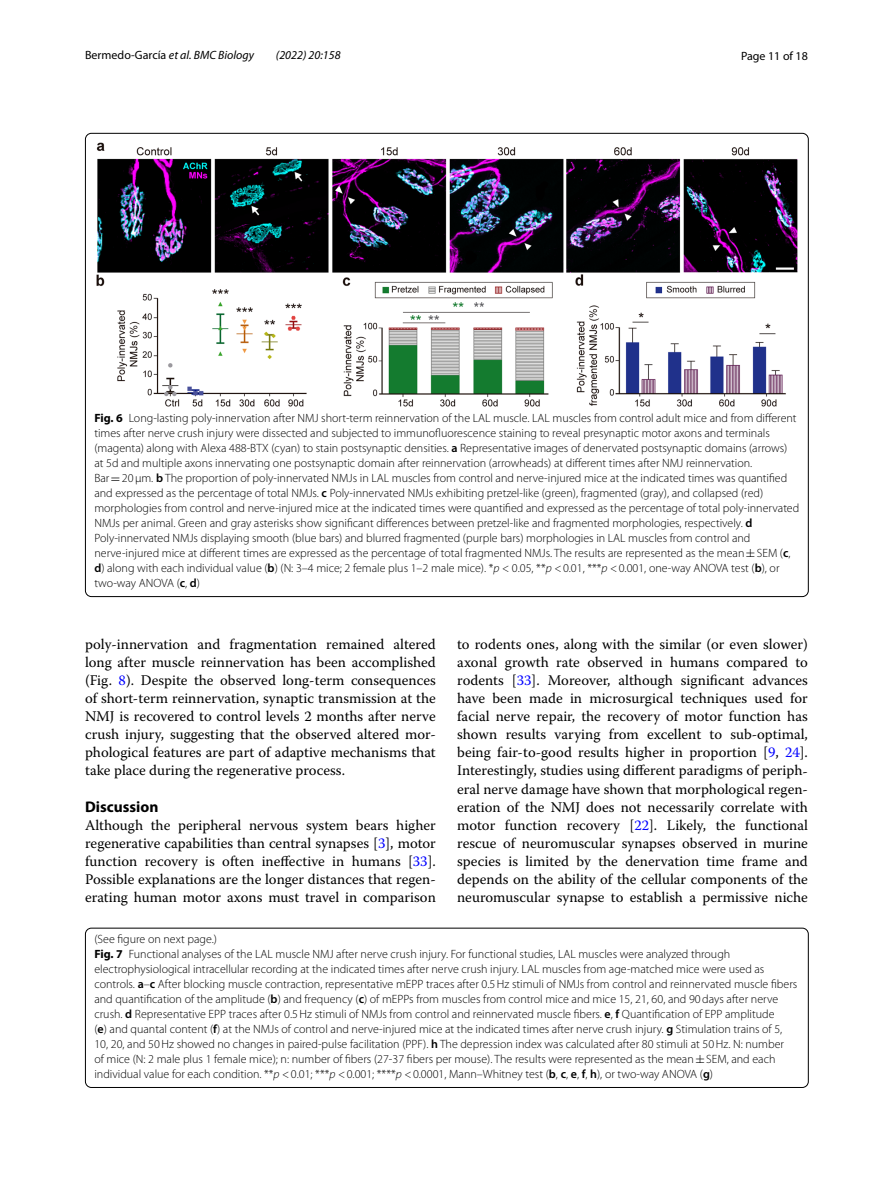
<style>
.page{position:relative;width:893px;height:1187px;background:#fff}
.page>*{position:absolute;margin:0;border:0;box-sizing:border-box;transform-origin:0 0}
.t1{font:700 15.45px "Myriad Pro";color:#000}
.t2{font:14.7px/18px "Warnock Pro";color:#000;text-align:justify}
.t3{font:300 12px/15px "Myriad Pro";color:#000}
.t4{font:italic 12px "Myriad Pro";color:#000}
.t5{font:12px "Myriad Pro";color:#000}
.s1{font-style:normal}
.s2{font-weight:700}
.s3{font-weight:600}
.s4{font-family:"MTSY";font-weight:400}
.s5{font-style:italic}
.s6{color:#00f}
</style>
<div class="page">
<img style="left:97px;top:142px;width:700px;height:265px">
<div style="left:85px;top:927px;width:723px;height:160px;border:1px solid #000;border-radius:6px"></div>
<p class="t4" style="left:85px;top:48px;width:171px"><span class="s1">Bermedo‑García</span> et al. BMC Biology</p>
<p class="t4" style="left:276px;top:48px;width:66px">(2022) 20:158</p>
<p class="t5" style="left:741px;top:48px;width:68px">Page 11 of 18</p>
<p class="t3" style="left:94px;top:411px;width:706px"><span class="s2">Fig. 6</span> Long-lasting poly-innervation after NMJ short-term reinnervation of the LAL muscle. LAL muscles from control adult mice and from different times after nerve crush injury were dissected and subjected to immunofluorescence staining to reveal presynaptic motor axons and terminals (magenta) along with Alexa 488-BTX (cyan) to stain postsynaptic densities. <span class="s3">a</span> Representative images of denervated postsynaptic domains (arrows) at 5d and multiple axons innervating one postsynaptic domain after reinnervation (arrowheads) at different times after NMJ reinnervation.<br>Bar<span class="s4">=</span>20μm. <span class="s3">b</span> The proportion of poly-innervated NMJs in LAL muscles from control and nerve-injured mice at the indicated times was quantified and expressed as the percentage of total NMJs. <span class="s3">c</span> Poly-innervated NMJs exhibiting pretzel-like (green), fragmented (gray), and collapsed (red) morphologies from control and nerve-injured mice at the indicated times were quantified and expressed as the percentage of total poly-innervated NMJs per animal. Green and gray asterisks show significant differences between pretzel-like and fragmented morphologies, respectively. <span class="s3">d </span>Poly-innervated NMJs displaying smooth (blue bars) and blurred fragmented (purple bars) morphologies in LAL muscles from control and nerve-injured mice at different times are expressed as the percentage of total fragmented NMJs. The results are represented as the mean<span class="s4">±</span>SEM (<span class="s3">c</span>, <span class="s3">d</span>) along with each individual value (<span class="s3">b</span>) (N: 3–4 mice; 2 female plus 1–2 male mice). *<span class="s5">p</span> &lt; 0.05, **<span class="s5">p</span> &lt;0.01, ***<span class="s5">p</span> &lt;0.001, one-way ANOVA test (<span class="s3">b</span>), or two-way ANOVA (<span class="s3">c</span>, <span class="s3">d</span>)</p>
<p class="t2" style="left:85px;top:635px;width:352px">poly-innervation and fragmentation remained altered long after muscle reinnervation has been accomplished (Fig. <span class="s6">8</span>). Despite the observed long-term consequences of short-term reinnervation, synaptic transmission at the NMJ is recovered to control levels 2 months after nerve crush injury, suggesting that the observed altered mor&shy;phological features are part of adaptive mechanisms that take place during the regenerative process.</p>
<p class="t1" style="left:85px;top:796px;width:75px">Discussion</p>
<p class="t2" style="left:85px;top:815px;width:352px">Although the peripheral nervous system bears higher regenerative capabilities than central synapses [<span class="s6">3</span>], motor function recovery is often ineffective in humans [<span class="s6">33</span>].<br>Possible explanations are the longer distances that regen&shy;erating human motor axons must travel in comparison</p>
<p class="t3" style="left:94px;top:931px;width:124px">(See figure on next page.)</p>
<p class="t2" style="left:457px;top:635px;width:352px">to rodents ones, along with the similar (or even slower) axonal growth rate observed in humans compared to rodents [<span class="s6">33</span>]. Moreover, although significant advances have been made in microsurgical techniques used for facial nerve repair, the recovery of motor function has shown results varying from excellent to sub-optimal, being fair-to-good results higher in proportion [<span class="s6">9</span>, <span class="s6">24</span>].<br>Interestingly, studies using different paradigms of periph&shy;eral nerve damage have shown that morphological regen&shy;eration of the NMJ does not necessarily correlate with motor function recovery [<span class="s6">22</span>]. Likely, the functional rescue of neuromuscular synapses observed in murine species is limited by the denervation time frame and depends on the ability of the cellular components of the neuromuscular synapse to establish a permissive niche</p>
<p class="t3" style="left:94px;top:946px;width:704px"><span class="s2">Fig. 7</span> Functional analyses of the LAL muscle NMJ after nerve crush injury. For functional studies, LAL muscles were analyzed through electrophysiological intracellular recording at the indicated times after nerve crush injury. LAL muscles from age-matched mice were used as controls. <span class="s3">a</span>–<span class="s3">c</span> After blocking muscle contraction, representative mEPP traces after 0.5Hz stimuli of NMJs from control and reinnervated muscle fibers and quantification of the amplitude (<span class="s3">b</span>) and frequency (<span class="s3">c</span>) of mEPPs from muscles from control mice and mice 15, 21, 60, and 90days after nerve crush. <span class="s3">d</span> Representative EPP traces after 0.5Hz stimuli of NMJs from control and reinnervated muscle fibers. <span class="s3">e</span>, <span class="s3">f</span> Quantification of EPP amplitude<br>(<span class="s3">e</span>) and quantal content (<span class="s3">f</span>) at the NMJs of control and nerve-injured mice at the indicated times after nerve crush injury. <span class="s3">g</span> Stimulation trains of 5, 10, 20, and 50Hz showed no changes in paired-pulse facilitation (PPF). <span class="s3">h</span> The depression index was calculated after 80 stimuli at 50Hz. N: number<br>of mice (N: 2 male plus 1 female mice); n: number of fibers (27-37 fibers per mouse). The results were represented as the mean<span class="s4">±</span>SEM, and each individual value for each condition. **<span class="s5">p</span> &lt;0.01; ***<span class="s5">p</span> &lt;0.001; ****<span class="s5">p</span> &lt;0.0001, Mann–Whitney test (<span class="s3">b</span>, <span class="s3">c</span>, <span class="s3">e</span>, <span class="s3">f</span>, <span class="s3">h</span>), or two-way ANOVA (<span class="s3">g</span>)</p>
</div>
